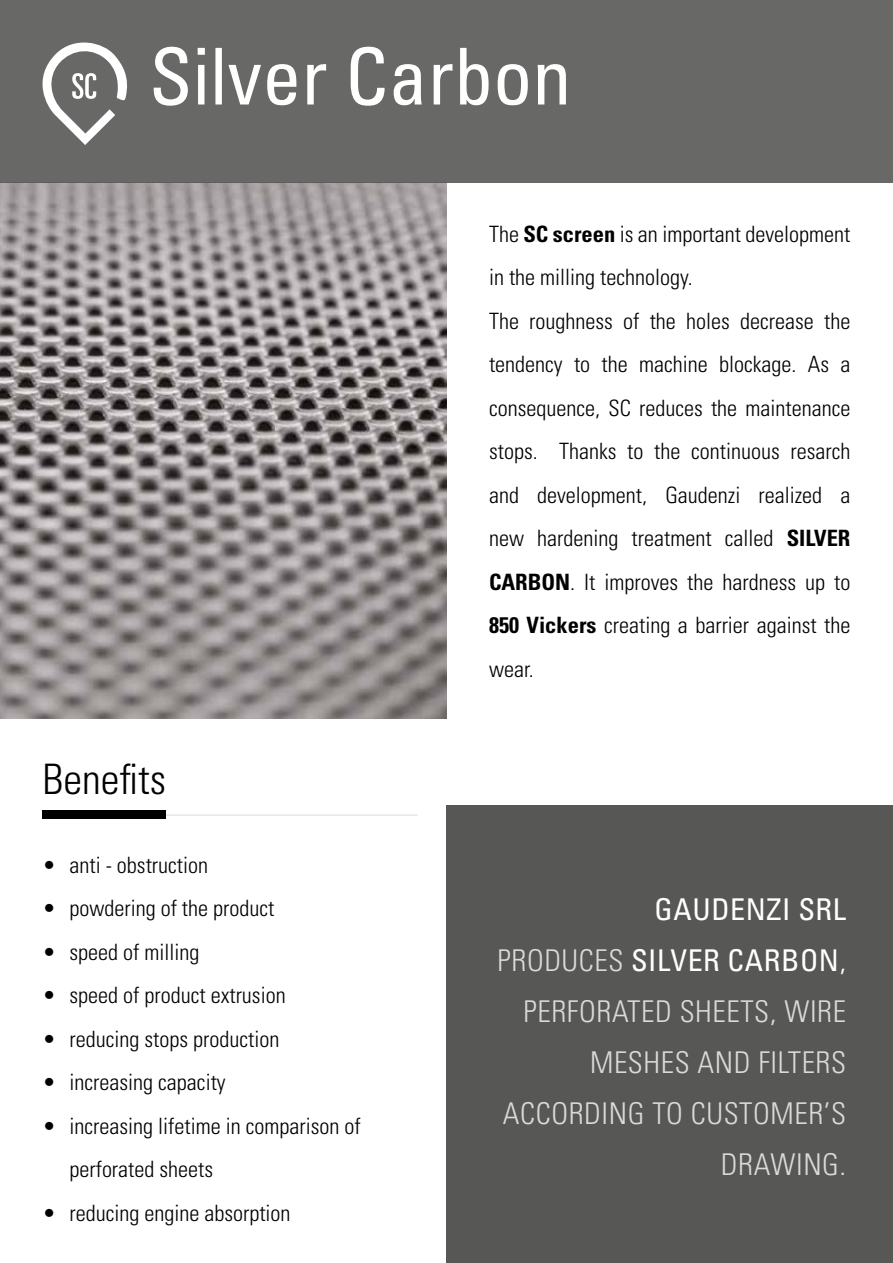
<style>
.page{position:relative;width:893px;height:1263px;background:#fff}
.page>*{position:absolute;margin:0;border:0;box-sizing:border-box;transform-origin:0 0}
.t1{font:300 condensed 42px "Univers LT Std";color:#000}
.t2{font:300 condensed 30px/51px "Univers LT Std";letter-spacing:.02em;color:#dadada;text-align:right}
.t3{font:300 condensed 22.5px/43.5px "Univers LT Std";color:#000}
.s1{font-weight:700}
.s2{font-weight:400;color:#fff}
.s3{color:#fff}
</style>
<div class="page">
<img style="left:0;top:183px;width:446px;height:536px">
<div style="left:446px;top:805px;width:447px;height:458px;background:#575756"></div>
<hr style="left:43px;top:815px;width:374px;height:1px;background:#dadada">
<div style="left:43px;top:810px;width:123px;height:9px;background:#000"></div>
<div style="left:0;top:0;width:893px;height:183px;background:#686867"></div>
<svg style="left:42px;top:42px;width:85px;height:103px"></svg>
<svg style="left:154px;top:47px;width:412px;height:59px"></svg>
<h1 class="t1" style="left:43px;top:754px;width:125px">Benefits</h1>
<p class="t3" style="left:43px;top:843px;width:167px">• anti - obstruction</p>
<p class="t3" style="left:43px;top:887px;width:233px">• powdering of the product</p>
<p class="t3" style="left:43px;top:930px;width:158px">• speed of milling</p>
<p class="t3" style="left:43px;top:973px;width:245px">• speed of product extrusion</p>
<p class="t3" style="left:43px;top:1017px;width:238px">• reducing stops production</p>
<p class="t3" style="left:43px;top:1060px;width:185px">• increasing capacity</p>
<p class="t3" style="left:70px;top:1104px;width:293px;text-indent:-27px">• increasing lifetime in comparison of perforated sheets</p>
<p class="t3" style="left:43px;top:1191px;width:250px">• reducing engine absorption</p>
<p class="t3" style="left:489px;top:212px;width:363px">The <span class="s1">SC screen</span> is an important development in the milling technology.<br>The roughness of the holes decrease the tendency to the machine blockage. As a consequence, SC reduces the maintenance stops. Thanks to the continuous resarch and development, Gaudenzi realized a new hardening treatment called <span class="s1">SILVER CARBON</span>. It improves the hardness up to <span class="s1">850 Vickers</span> creating a barrier against the wear.</p>
<h2 class="t2" style="left:497px;top:883px;width:350px"><span class="s2">GAUDENZI SRL<br></span>PRODUCES <span class="s2">SILVER CARBON</span><span class="s3">,<br></span>PERFORATED SHEETS, WIRE<br>MESHES AND FILTERS<br>ACCORDING TO CUSTOMER’S<br>DRAWING.</h2>
</div>
